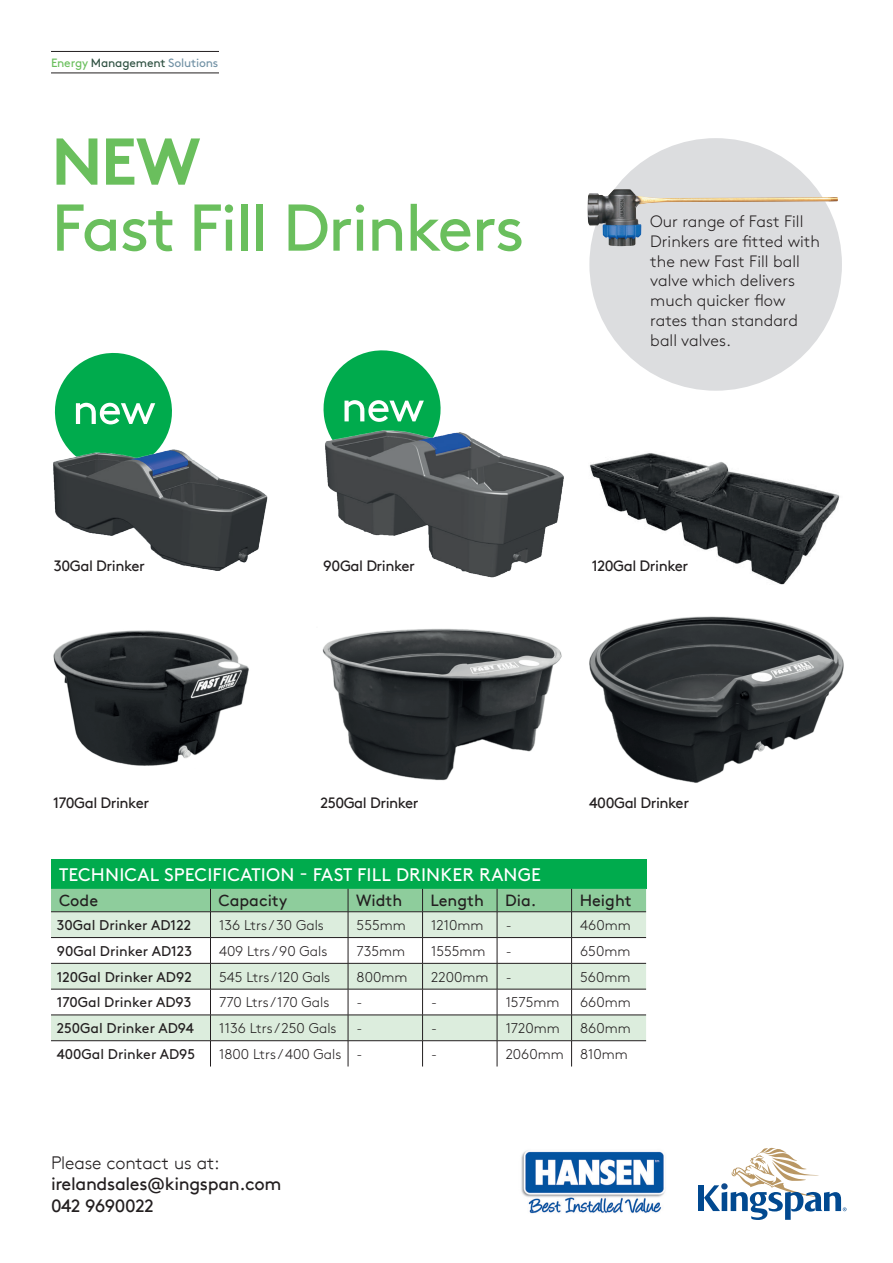
<style>
.page{position:relative;width:893px;height:1263px;background:#fff}
.page>*{position:absolute;margin:0;border:0;box-sizing:border-box;transform-origin:0 0}
.t1{font:66px "Kingspan Brown TT";letter-spacing:-.03em;color:#6abf5d}
.t2{font:700 66px "Kingspan Brown TT";color:#6abf5d}
.t3{font:18.15px "Brown Pro";letter-spacing:.01em;color:#fff}
.t4{font:18px/21.6px "Kingspan Brown TT";letter-spacing:-.02em;color:#231f20}
.t5{font:300 18px "Kingspan Brown TT";letter-spacing:-.01em;color:#231f20}
.t6{font:300 16.5px/19.8px "Brown Pro";color:#231f20}
.t7{font:16.2px "Kingspan Brown TT";color:#231f20}
.t8{font:15px "Kingspan Brown TT";letter-spacing:-.03em;color:#231f20}
.t9{font:300 14.1px "Brown Pro";color:#231f20}
.t10{font:14.1px "Brown Pro";color:#231f20}
.t11{font:12px "Brown Pro";letter-spacing:-.015em;color:#2f5142}
.s1{color:#6abf5d}
.s2{color:#7292a5}
</style>
<div class="page">
<hr style="left:51px;top:51px;width:168px;height:1px;background:#231f20">
<hr style="left:51px;top:73px;width:168px;height:1px;background:#231f20">
<div style="left:698px;top:1185px;width:6px;height:26px;background:#014990"></div>
<svg style="left:704px;top:1148px;width:142px;height:72px"></svg>
<img style="left:53px;top:630px;width:196px;height:136px">
<img style="left:322px;top:629px;width:240px;height:152px">
<img style="left:589px;top:616px;width:255px;height:167px">
<img style="left:589px;top:453px;width:251px;height:132px">
<img style="left:521px;top:1150px;width:144px;height:64px">
<div style="left:589px;top:138px;width:253px;height:253px;background:#dcdddf;border-radius:50%"></div>
<img style="left:587px;top:189px;width:251px;height:57px">
<svg style="left:323px;top:350px;width:118px;height:69px"></svg>
<img style="left:324px;top:419px;width:240px;height:159px">
<svg style="left:54px;top:353px;width:118px;height:94px"></svg>
<img style="left:53px;top:447px;width:215px;height:124px">
<div style="left:51px;top:859px;width:595px;height:30px;background:#00ab4d"></div>
<svg style="left:51px;top:889px;width:595px;height:177px"></svg>
<p class="t11" style="left:51px;top:53px;width:169px"><span class="s1">Energy</span> Management <span class="s2">Solutions</span></p>
<h1 class="t2" style="left:51px;top:108px;width:151px">NEW</h1>
<h1 class="t1" style="left:51px;top:177px;width:475px">Fast Fill Drinkers</h1>
<p class="t6" style="left:650px;top:210px;width:171px">Our range of Fast Fill<br>Drinkers are fitted with the new Fast Fill ball valve which delivers much quicker flow rates than standard ball valves.</p>
<p class="t8" style="left:54px;top:554px;width:93px">30Gal Drinker</p>
<p class="t8" style="left:323px;top:554px;width:93px">90Gal Drinker</p>
<p class="t8" style="left:592px;top:554px;width:98px">120Gal Drinker</p>
<p class="t8" style="left:53px;top:792px;width:97px">170Gal Drinker</p>
<p class="t8" style="left:320px;top:792px;width:100px">250Gal Drinker</p>
<p class="t8" style="left:589px;top:792px;width:101px">400Gal Drinker</p>
<p class="t3" style="left:59px;top:860px;width:483px">TECHNICAL SPECIFICATION - FAST FILL DRINKER RANGE</p>
<p class="t7" style="left:59px;top:888px;width:41px">Code</p>
<p class="t7" style="left:219px;top:888px;width:70px">Capacity</p>
<p class="t7" style="left:356px;top:888px;width:48px">Width</p>
<p class="t7" style="left:431px;top:888px;width:55px">Length</p>
<p class="t7" style="left:505px;top:888px;width:33px">Dia.</p>
<p class="t7" style="left:580px;top:888px;width:53px">Height</p>
<p class="t10" style="left:57px;top:914px;width:136px">30Gal Drinker AD122</p>
<p class="t9" style="left:219px;top:915px;width:106px">136 Ltrs / 30 Gals</p>
<p class="t9" style="left:357px;top:915px;width:51px">555mm</p>
<p class="t9" style="left:431px;top:915px;width:54px">1210mm</p>
<p class="t9" style="left:506px;top:915px;width:7px">-</p>
<p class="t9" style="left:580px;top:915px;width:52px">460mm</p>
<p class="t10" style="left:57px;top:940px;width:137px">90Gal Drinker AD123</p>
<p class="t9" style="left:219px;top:940px;width:110px">409 Ltrs / 90 Gals</p>
<p class="t9" style="left:357px;top:940px;width:50px">735mm</p>
<p class="t9" style="left:431px;top:940px;width:56px">1555mm</p>
<p class="t9" style="left:506px;top:940px;width:7px">-</p>
<p class="t9" style="left:580px;top:940px;width:52px">650mm</p>
<p class="t10" style="left:57px;top:966px;width:136px">120Gal Drinker AD92</p>
<p class="t9" style="left:219px;top:966px;width:113px">545 Ltrs / 120 Gals</p>
<p class="t9" style="left:357px;top:966px;width:52px">800mm</p>
<p class="t9" style="left:431px;top:966px;width:82px">2200mm -</p>
<p class="t9" style="left:580px;top:966px;width:52px">560mm</p>
<p class="t10" style="left:57px;top:992px;width:136px">170Gal Drinker AD93</p>
<p class="t9" style="left:219px;top:992px;width:112px">770 Ltrs / 170 Gals</p>
<p class="t9" style="left:357px;top:992px;width:7px">-</p>
<p class="t9" style="left:431px;top:992px;width:7px">-</p>
<p class="t9" style="left:506px;top:992px;width:55px">1575mm</p>
<p class="t9" style="left:580px;top:992px;width:52px">660mm</p>
<p class="t10" style="left:57px;top:1017px;width:139px">250Gal Drinker AD94</p>
<p class="t9" style="left:219px;top:1018px;width:119px">1136 Ltrs / 250 Gals</p>
<p class="t9" style="left:357px;top:1018px;width:7px">-</p>
<p class="t9" style="left:431px;top:1018px;width:7px">-</p>
<p class="t9" style="left:506px;top:1018px;width:56px">1720mm</p>
<p class="t9" style="left:580px;top:1018px;width:52px">860mm</p>
<p class="t10" style="left:57px;top:1043px;width:140px">400Gal Drinker AD95</p>
<p class="t9" style="left:219px;top:1044px;width:145px">1800 Ltrs / 400 Gals -</p>
<p class="t9" style="left:431px;top:1044px;width:7px">-</p>
<p class="t9" style="left:506px;top:1044px;width:124px">2060mm 810mm</p>
<p class="t5" style="left:51px;top:1149px;width:170px">Please contact us at:</p>
<p class="t4" style="left:51px;top:1172px;width:232px">irelandsales@kingspan.com<br>042 9690022</p>
</div>
